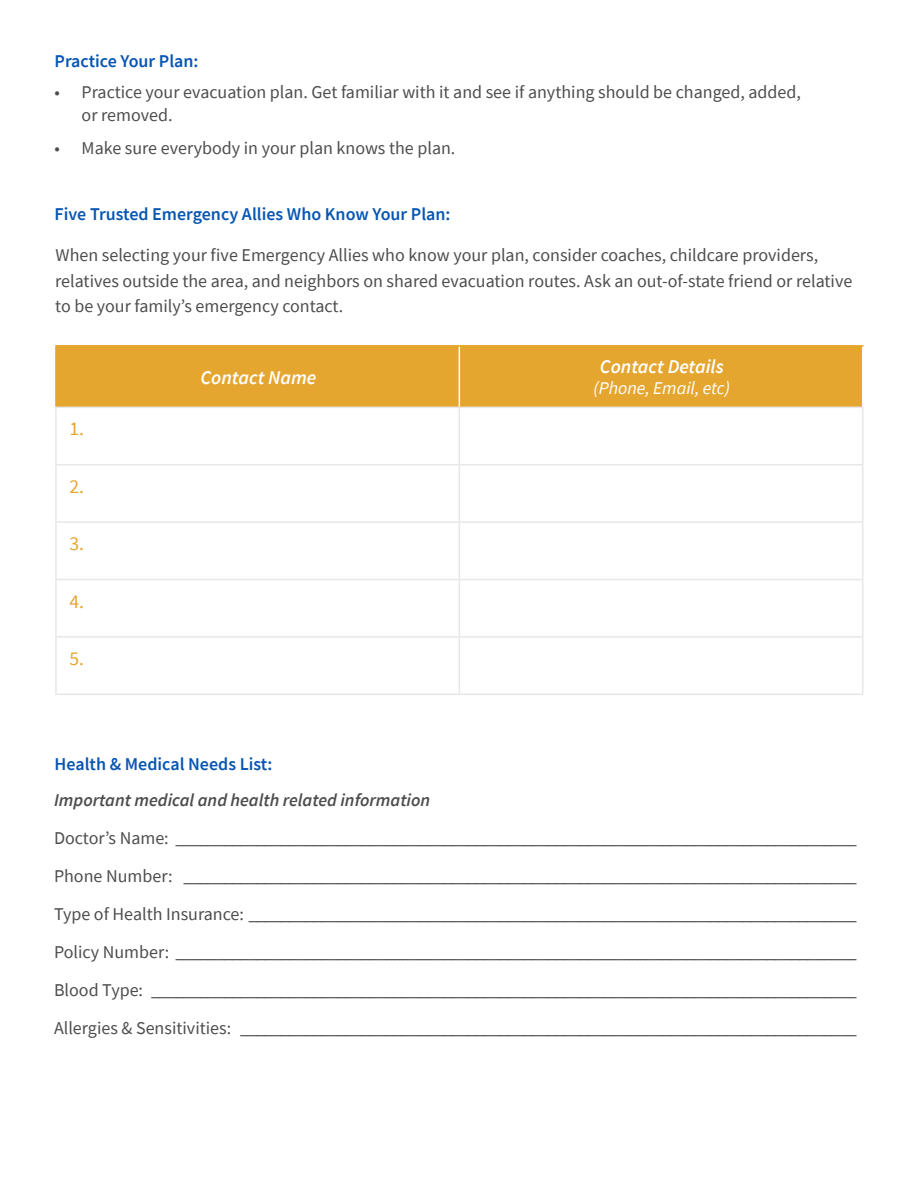
<style>
.page{position:relative;width:918px;height:1188px;background:#fff}
.page>*{position:absolute;margin:0;border:0;box-sizing:border-box;transform-origin:0 0}
.t1{font:italic 600 19.5px "Source Sans Pro";color:#fff}
.t2{font:19.5px "Source Sans Pro";color:#e5a630}
.t3{font:18px/25.5px "Source Sans Pro";color:#4d4d4f}
.t4{font:600 18px "Source Sans Pro";color:#0856b3}
.t5{font:italic 600 18px "Source Sans Pro";color:#4d4d4f}
.t6{font:italic 18px "Source Sans Pro";color:#fff}
</style>
<div class="page">
<div style="left:57px;top:347px;width:805px;height:60px;background:#e5a630"></div>
<hr style="left:459px;top:347px;width:1px;height:60px;background:#fff">
<hr style="left:55px;top:408px;width:2px;height:56px;background:#e6e7e8">
<hr style="left:55px;top:464px;width:404px;height:1px;background:#e6e7e8">
<hr style="left:55px;top:465px;width:2px;height:56px;background:#e6e7e8">
<hr style="left:55px;top:521px;width:404px;height:2px;background:#e6e7e8">
<hr style="left:55px;top:523px;width:2px;height:56px;background:#e6e7e8">
<hr style="left:55px;top:579px;width:404px;height:1px;background:#e6e7e8">
<hr style="left:55px;top:580px;width:2px;height:56px;background:#e6e7e8">
<hr style="left:55px;top:636px;width:404px;height:2px;background:#e6e7e8">
<hr style="left:55px;top:638px;width:2px;height:56px;background:#e6e7e8">
<hr style="left:55px;top:694px;width:404px;height:1px;background:#e6e7e8">
<hr style="left:459px;top:408px;width:1px;height:56px;background:#e6e7e8">
<hr style="left:862px;top:408px;width:1px;height:56px;background:#e6e7e8">
<hr style="left:459px;top:464px;width:404px;height:1px;background:#e6e7e8">
<hr style="left:459px;top:465px;width:1px;height:56px;background:#e6e7e8">
<hr style="left:862px;top:465px;width:1px;height:56px;background:#e6e7e8">
<hr style="left:459px;top:521px;width:404px;height:2px;background:#e6e7e8">
<hr style="left:459px;top:523px;width:1px;height:56px;background:#e6e7e8">
<hr style="left:862px;top:523px;width:1px;height:56px;background:#e6e7e8">
<hr style="left:459px;top:579px;width:404px;height:1px;background:#e6e7e8">
<hr style="left:459px;top:580px;width:1px;height:56px;background:#e6e7e8">
<hr style="left:862px;top:580px;width:1px;height:56px;background:#e6e7e8">
<hr style="left:459px;top:636px;width:404px;height:2px;background:#e6e7e8">
<hr style="left:459px;top:638px;width:1px;height:56px;background:#e6e7e8">
<hr style="left:862px;top:638px;width:1px;height:56px;background:#e6e7e8">
<hr style="left:459px;top:694px;width:404px;height:1px;background:#e6e7e8">
<hr style="left:55px;top:407px;width:404px;height:1px;background:#e6e7e8">
<hr style="left:459px;top:407px;width:404px;height:1px;background:#e6e7e8">
<hr style="left:55px;top:345px;width:404px;height:2px;background:#e5a630">
<hr style="left:55px;top:347px;width:2px;height:60px;background:#e5a630">
<hr style="left:459px;top:345px;width:404px;height:2px;background:#e5a630">
<h3 class="t4" style="left:55px;top:50px;width:145px">Practice Your Plan:</h3>
<p class="t3" style="left:82px;top:81px;width:721px;line-height:22.5px;text-indent:-27px">• Practice your evacuation plan. Get familiar with it and see if anything should be changed, added, or removed.</p>
<p class="t3" style="left:55px;top:135px;width:402px">• Make sure everybody in your plan knows the plan.</p>
<h3 class="t4" style="left:55px;top:203px;width:397px">Five Trusted Emergency Allies Who Know Your Plan:</h3>
<p class="t3" style="left:55px;top:242px;width:799px">When selecting your five Emergency Allies who know your plan, consider coaches, childcare providers, relatives outside the area, and neighbors on shared evacuation routes. Ask an out-of-state friend or relative to be your family’s emergency contact.</p>
<p class="t2" style="left:69px;top:417px;width:16px">1.</p>
<p class="t2" style="left:69px;top:474px;width:16px">2.</p>
<p class="t2" style="left:69px;top:531px;width:16px">3.</p>
<p class="t2" style="left:69px;top:589px;width:16px">4.</p>
<p class="t2" style="left:69px;top:646px;width:16px">5.</p>
<h4 class="t1" style="left:200px;top:365px;width:118px">Contact Name</h4>
<h4 class="t1" style="left:600px;top:354px;width:125px">Contact Details</h4>
<h4 class="t6" style="left:594px;top:377px;width:138px">(Phone, Email, etc)</h4>
<h3 class="t4" style="left:55px;top:753px;width:219px">Health &amp; Medical Needs List:</h3>
<h4 class="t5" style="left:54px;top:789px;width:378px">Important medical and health related information</h4>
<p class="t3" style="left:54px;top:826px;width:804px">Doctor’s Name: ____________________________________________________________________________________</p>
<p class="t3" style="left:54px;top:863px;width:804px">Phone Number: ___________________________________________________________________________________</p>
<p class="t3" style="left:54px;top:901px;width:804px">Type of Health Insurance: ___________________________________________________________________________</p>
<p class="t3" style="left:54px;top:939px;width:804px">Policy Number: ____________________________________________________________________________________</p>
<p class="t3" style="left:54px;top:977px;width:804px">Blood Type: _______________________________________________________________________________________</p>
<p class="t3" style="left:54px;top:1015px;width:804px">Allergies &amp; Sensitivities: ____________________________________________________________________________</p>
</div>
